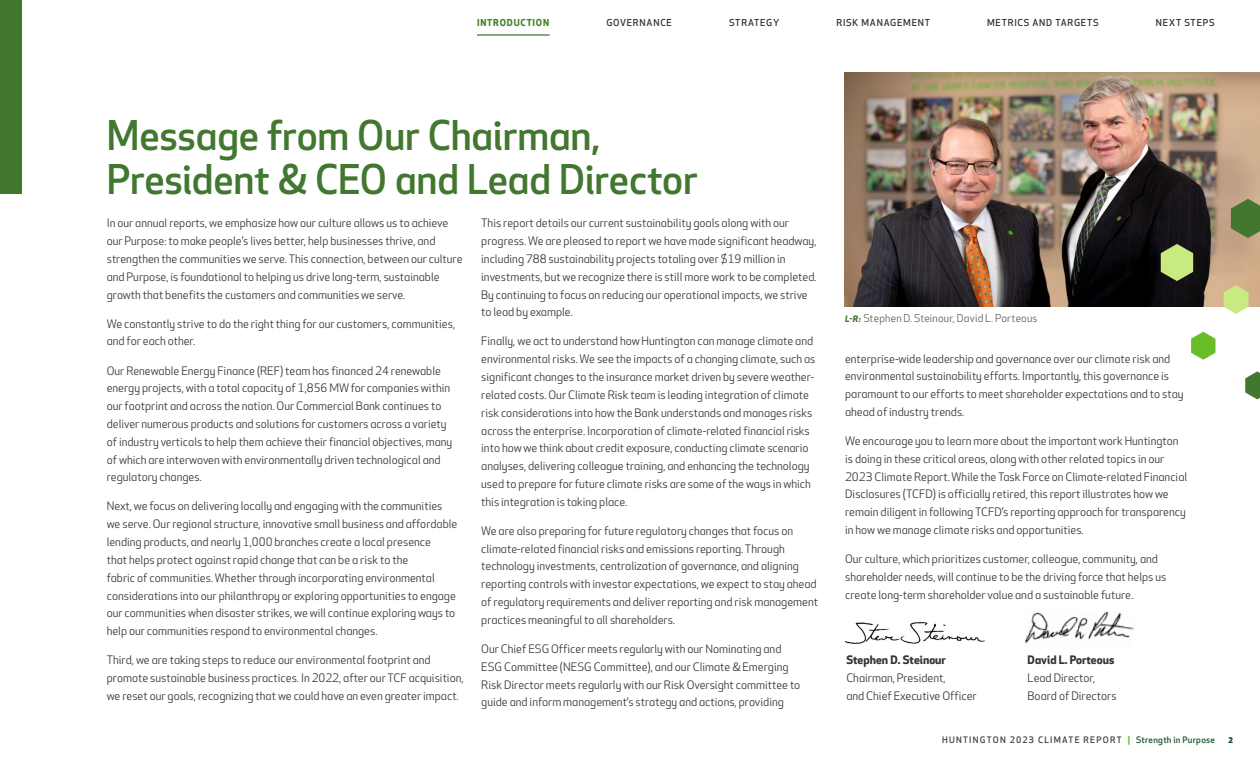
<style>
.page{position:relative;width:1260px;height:765px;background:#fff}
.page>*{position:absolute;margin:0;border:0;box-sizing:border-box;transform-origin:0 0}
.t1{font:500 40px/43.8px "Huntington Apex";letter-spacing:-.005em;color:#427730}
.Body_Copy{font:11.38px/17.8px "Huntington Apex";color:#363534}
.Pull_Quote_Attribute{font:10.62px "Huntington Apex";letter-spacing:.015em;color:#5e5d5d}
.t2{font:500 9.38px "Huntington Apex";letter-spacing:.085em;color:#363534}
.t3{font:700 9.38px "Huntington Apex";letter-spacing:.085em;color:#448529}
.t4{font:500 8.75px "Huntington Apex";letter-spacing:.14em;color:#414042}
.t5{font:700 7.5px "Huntington Apex";color:#1b5630}
.s1{font-weight:700;font-style:italic;font-size:8.75px;color:#427730}
.s2{font-weight:700}
.s3{font-weight:700;color:#69be28}
.s4{color:#1b5630}
</style>
<div class="page">
<hr style="left:477px;top:34px;width:73px;height:2px;background:#427730">
<div style="left:0;top:0;width:21px;height:193px;background:#427730"></div>
<img style="left:845px;top:72px;width:415px;height:235px">
<svg style="left:1161px;top:244px;width:32px;height:37px"></svg>
<svg style="left:1231px;top:199px;width:29px;height:39px"></svg>
<svg style="left:1224px;top:285px;width:25px;height:29px"></svg>
<svg style="left:1245px;top:371px;width:15px;height:28px"></svg>
<svg style="left:1191px;top:332px;width:25px;height:28px"></svg>
<img style="left:1025px;top:611px;width:109px;height:33px">
<img style="left:845px;top:622px;width:140px;height:22px">
<p class="t3" style="left:477px;top:17px;width:74px">INTRODUCTION</p>
<p class="t2" style="left:606px;top:17px;width:67px">GOVERNANCE</p>
<p class="t2" style="left:729px;top:17px;width:52px">STRATEGY</p>
<p class="t2" style="left:836px;top:17px;width:95px">RISK MANAGEMENT</p>
<p class="t2" style="left:987px;top:17px;width:113px">METRICS AND TARGETS</p>
<p class="t2" style="left:1156px;top:17px;width:60px">NEXT STEPS</p>
<h1 class="t1" style="left:107px;top:115px;width:593px">Message from Our Chairman,<br>President &amp; CEO and Lead Director</h1>
<p class="Body_Copy" style="left:107px;top:215px;width:357px">In our annual reports, we emphasize how our culture allows us to achieve our Purpose: to make people’s lives better, help businesses thrive, and strengthen the communities we serve. This connection, between our culture and Purpose, is foundational to helping us drive long-term, sustainable growth that benefits the customers and communities we serve.</p>
<p class="Body_Copy" style="left:107px;top:315px;width:350px">We constantly strive to do the right thing for our customers, communities, and for each other.</p>
<p class="Body_Copy" style="left:107px;top:362px;width:347px">Our Renewable Energy Finance (REF) team has financed 24 renewable energy projects, with a total capacity of 1,856 MW for companies within our footprint and across the nation. Our Commercial Bank continues to deliver numerous products and solutions for customers across a variety of industry verticals to help them achieve their financial objectives, many of which are interwoven with environmentally driven technological and regulatory changes.</p>
<p class="Body_Copy" style="left:107px;top:498px;width:352px">Next, we focus on delivering locally and engaging with the communities we serve. Our regional structure, innovative small business and affordable lending products, and nearly 1,000 branches create a local presence<br>that helps protect against rapid change that can be a risk to the<br>fabric of communities. Whether through incorporating environmental considerations into our philanthropy or exploring opportunities to engage our communities when disaster strikes, we will continue exploring ways to help our communities respond to environmental changes.</p>
<p class="Body_Copy" style="left:107px;top:652px;width:358px">Third, we are taking steps to reduce our environmental footprint and promote sustainable business practices. In 2022, after our TCF acquisition, we reset our goals, recognizing that we could have an even greater impact.</p>
<p class="Body_Copy" style="left:481px;top:215px;width:337px">This report details our current sustainability goals along with our progress. We are pleased to report we have made significant headway, including 788 sustainability projects totaling over $19 million in investments, but we recognize there is still more work to be completed.<br>By continuing to focus on reducing our operational impacts, we strive to lead by example.</p>
<p class="Body_Copy" style="left:481px;top:333px;width:336px">Finally, we act to understand how Huntington can manage climate and environmental risks. We see the impacts of a changing climate, such as significant changes to the insurance market driven by severe weather&shy;related costs. Our Climate Risk team is leading integration of climate risk considerations into how the Bank understands and manages risks across the enterprise. Incorporation of climate-related financial risks into how we think about credit exposure, conducting climate scenario analyses, delivering colleague training, and enhancing the technology used to prepare for future climate risks are some of the ways in which this integration is taking place.</p>
<p class="Body_Copy" style="left:481px;top:522px;width:338px">We are also preparing for future regulatory changes that focus on climate-related financial risks and emissions reporting. Through technology investments, centralization of governance, and aligning reporting controls with investor expectations, we expect to stay ahead of regulatory requirements and deliver reporting and risk management practices meaningful to all shareholders.</p>
<p class="Body_Copy" style="left:481px;top:640px;width:321px">Our Chief ESG Officer meets regularly with our Nominating and ESG Committee (NESG Committee), and our Climate &amp; Emerging Risk Director meets regularly with our Risk Oversight committee to guide and inform management’s strategy and actions, providing</p>
<p class="Pull_Quote_Attribute" style="left:845px;top:312px;width:194px"><span class="s1">L-R:</span> Stephen D. Steinour, David L. Porteous</p>
<p class="Body_Copy" style="left:845px;top:350px;width:340px">enterprise-wide leadership and governance over our climate risk and environmental sustainability efforts. Importantly, this governance is paramount to our efforts to meet shareholder expectations and to stay ahead of industry trends.</p>
<p class="Body_Copy" style="left:845px;top:432px;width:344px">We encourage you to learn more about the important work Huntington is doing in these critical areas, along with other related topics in our 2023 Climate Report. While the Task Force on Climate-related Financial Disclosures (TCFD) is officially retired, this report illustrates how we remain diligent in following TCFD’s reporting approach for transparency in how we manage climate risks and opportunities.</p>
<p class="Body_Copy" style="left:845px;top:551px;width:323px">Our culture, which prioritizes customer, colleague, community, and shareholder needs, will continue to be the driving force that helps us create long-term shareholder value and a sustainable future.</p>
<p class="Body_Copy" style="left:846px;top:652px;width:132px"><span class="s2">Stephen D. Steinour<br></span>Chairman, President,<br>and Chief Executive Officer</p>
<p class="Body_Copy" style="left:1028px;top:652px;width:90px"><span class="s2">David L. Porteous<br></span>Lead Director,<br>Board of Directors</p>
<p class="t4" style="left:942px;top:735px;width:274px">HUNTINGTON 2023 CLIMATE REPORT <span class="s3">|</span> <span class="s4">Strength in Purpose</span></p>
<p class="t5" style="left:1228px;top:736px;width:6px">2</p>
</div>
